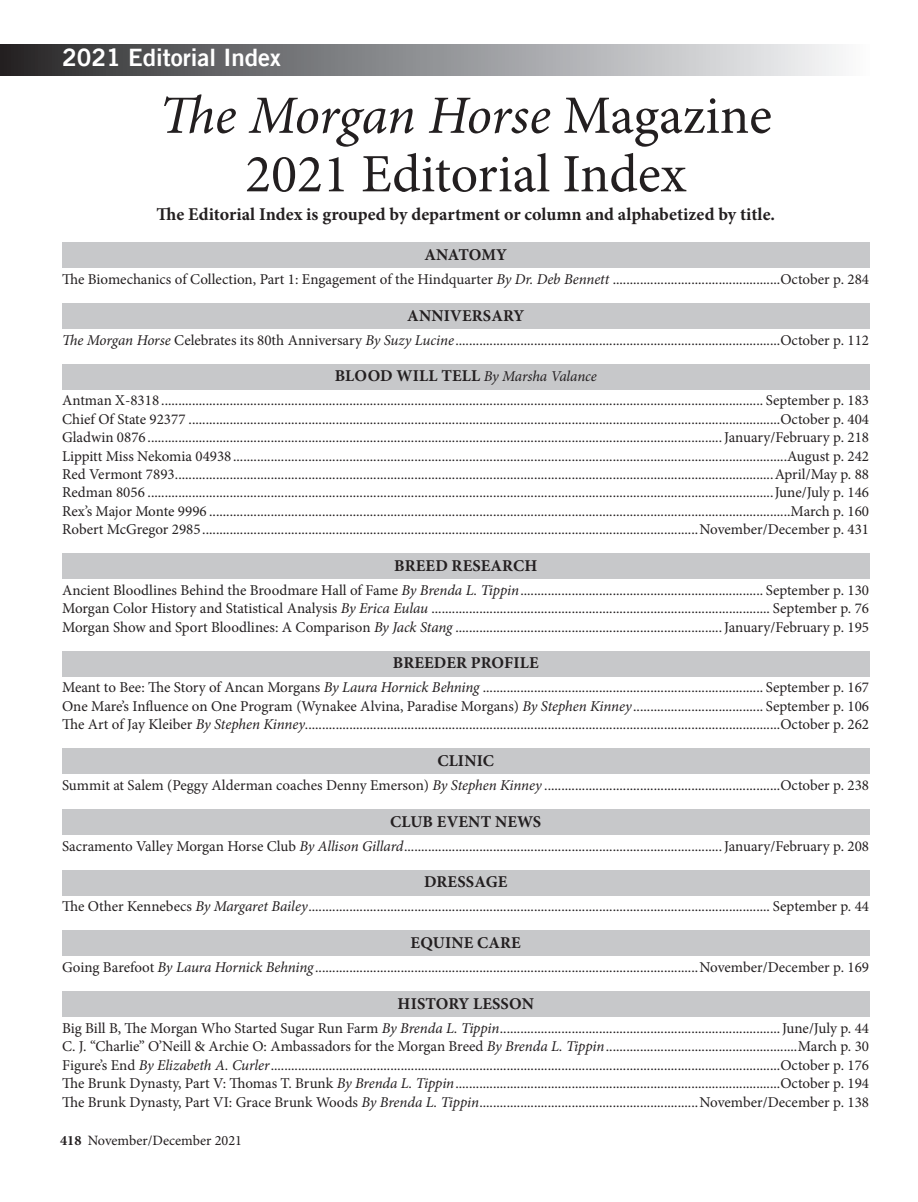
<style>
.page{position:relative;width:918px;height:1202px;background:#fff}
.page>*{position:absolute;margin:0;border:0;box-sizing:border-box;transform-origin:0 0}
.t1{font:54px/58.5px "Minion Pro";color:#231f20;text-align:center}
.t2{font:24px "Trade Gothic Bold 6";color:#fff}
.t3{font:700 18px "Minion Pro";color:#231f20}
.t4{font:700 16.5px "Minion Pro";letter-spacing:.01em;color:#231f20}
.t5{font:700 16.5px "Minion Pro";letter-spacing:-.01em;color:#231f20}
.t6{font:15px/18.3px "Minion Pro";color:#231f20;text-align:justify}
.t7{font:14.25px "Minion Pro";color:#231f20}
.s1{font-style:italic}
.s2{font-weight:700;font-size:16.5px}
.s3{font-weight:700}
</style>
<div class="page">
<div style="left:0;top:45px;width:869px;height:30px;background:linear-gradient(to right,#2a2a2d,#fafcfe)"></div>
<div style="left:62px;top:242px;width:807px;height:25px;background:#c7c8ca"></div>
<div style="left:62px;top:303px;width:807px;height:25px;background:#c7c8ca"></div>
<div style="left:62px;top:364px;width:807px;height:25px;background:#c7c8ca"></div>
<div style="left:62px;top:553px;width:807px;height:25px;background:#c7c8ca"></div>
<div style="left:62px;top:651px;width:807px;height:25px;background:#c7c8ca"></div>
<div style="left:62px;top:748px;width:807px;height:25px;background:#c7c8ca"></div>
<div style="left:62px;top:809px;width:807px;height:25px;background:#c7c8ca"></div>
<div style="left:62px;top:870px;width:807px;height:25px;background:#c7c8ca"></div>
<div style="left:62px;top:930px;width:807px;height:26px;background:#c7c8ca"></div>
<div style="left:62px;top:991px;width:807px;height:25px;background:#c7c8ca"></div>
<h2 class="t2" style="left:62px;top:47px;width:220px">2021 Editorial Index</h2>
<h1 class="t1" style="left:159px;top:87px;width:614px"><span class="s1">The Morgan Horse</span> Magazine<br>2021 Editorial Index</h1>
<p class="t3" style="left:156px;top:202px;width:620px">The Editorial Index is grouped by department or column and alphabetized by title.</p>
<p class="t5" style="left:424px;top:243px;width:84px">ANATOMY</p>
<p class="t6" style="left:62px;top:270px;width:808px">The Biomechanics of Collection, Part 1: Engagement of the Hindquarter <span class="s1">By Dr. Deb Bennett</span> .................................................October p. 284</p>
<p class="t4" style="left:407px;top:304px;width:118px">ANNIVERSARY</p>
<p class="t6" style="left:62px;top:331px;width:808px"><span class="s1">The Morgan Horse</span> Celebrates its 80th Anniversary <span class="s1">By Suzy Lucine</span>...............................................................................................October p. 112</p>
<p class="t6" style="left:62px;top:364px;width:808px;line-height:24px;text-align:center"><span class="s2">BLOOD WILL TELL</span> <span class="s1">By Marsha Valance<br></span>Antman X-8318 ................................................................................................................................................................................ September p. 183</p>
<p class="t6" style="left:62px;top:410px;width:809px">Chief Of State 92377 .............................................................................................................................................................................October p. 404<br>Gladwin 0876 ........................................................................................................................................................................January/February p. 218<br>Lippitt Miss Nekomia 04938..................................................................................................................................................................August p. 242<br>Red Vermont 7893...............................................................................................................................................................................April/May p. 88<br>Redman 8056 .......................................................................................................................................................................................June/July p. 146<br>Rex’s Major Monte 9996 ..........................................................................................................................................................................March p. 160<br>Robert McGregor 2985.................................................................................................................................................November/December p. 431</p>
<p class="t4" style="left:394px;top:554px;width:145px">BREED RESEARCH</p>
<p class="t6" style="left:62px;top:581px;width:808px">Ancient Bloodlines Behind the Broodmare Hall of Fame <span class="s1">By Brenda L. Tippin</span>....................................................................... September p. 130<br>Morgan Color History and Statistical Analysis <span class="s1">By Erica Eulau</span> ................................................................................................... September p. 76<br>Morgan Show and Sport Bloodlines: A Comparison <span class="s1">By Jack Stang</span> ..............................................................................January/February p. 195</p>
<p class="t4" style="left:393px;top:651px;width:147px">BREEDER PROFILE</p>
<p class="t6" style="left:62px;top:678px;width:808px">Meant to Bee: The Story of Ancan Morgans <span class="s1">By Laura Hornick Behning</span> .................................................................................. September p. 167<br>One Mare’s Influence on One Program (Wynakee Alvina, Paradise Morgans) <span class="s1">By Stephen Kinney</span>...................................... September p. 106<br>The Art of Jay Kleiber <span class="s1">By Stephen Kinney</span>...........................................................................................................................................October p. 262</p>
<p class="t4" style="left:437px;top:749px;width:58px">CLINIC</p>
<p class="t6" style="left:62px;top:776px;width:808px">Summit at Salem (Peggy Alderman coaches Denny Emerson) <span class="s1">By Stephen Kinney</span> .....................................................................October p. 238</p>
<p class="t4" style="left:390px;top:809px;width:152px">CLUB EVENT NEWS</p>
<p class="t6" style="left:62px;top:836px;width:808px">Sacramento Valley Morgan Horse Club <span class="s1">By Allison Gillard</span>.............................................................................................January/February p. 208</p>
<p class="t4" style="left:424px;top:870px;width:85px">DRESSAGE</p>
<p class="t6" style="left:62px;top:897px;width:808px">The Other Kennebecs <span class="s1">By Margaret Bailey</span>....................................................................................................................................... September p. 44</p>
<p class="t4" style="left:411px;top:931px;width:112px">EQUINE CARE</p>
<p class="t6" style="left:62px;top:958px;width:808px">Going Barefoot <span class="s1">By Laura Hornick Behning</span> ................................................................................................................November/December p. 169</p>
<p class="t4" style="left:398px;top:992px;width:138px">HISTORY LESSON</p>
<p class="t6" style="left:62px;top:1019px;width:809px">Big Bill B, The Morgan Who Started Sugar Run Farm <span class="s1">By Brenda L. Tippin</span>..................................................................................June/July p. 44<br>C. J. “Charlie” O’Neill &amp; Archie O: Ambassadors for the Morgan Breed <span class="s1">By Brenda L. Tippin</span>........................................................March p. 30<br>Figure’s End <span class="s1">By Elizabeth A. Curler</span>.....................................................................................................................................................October p. 176<br>The Brunk Dynasty, Part V: Thomas T. Brunk <span class="s1">By Brenda L. Tippin</span>...............................................................................................October p. 194<br>The Brunk Dynasty, Part VI: Grace Brunk Woods <span class="s1">By Brenda L. Tippin</span>................................................................November/December p. 138</p>
<p class="t7" style="left:60px;top:1130px;width:183px"><span class="s3">418</span> November/December 2021</p>
</div>
